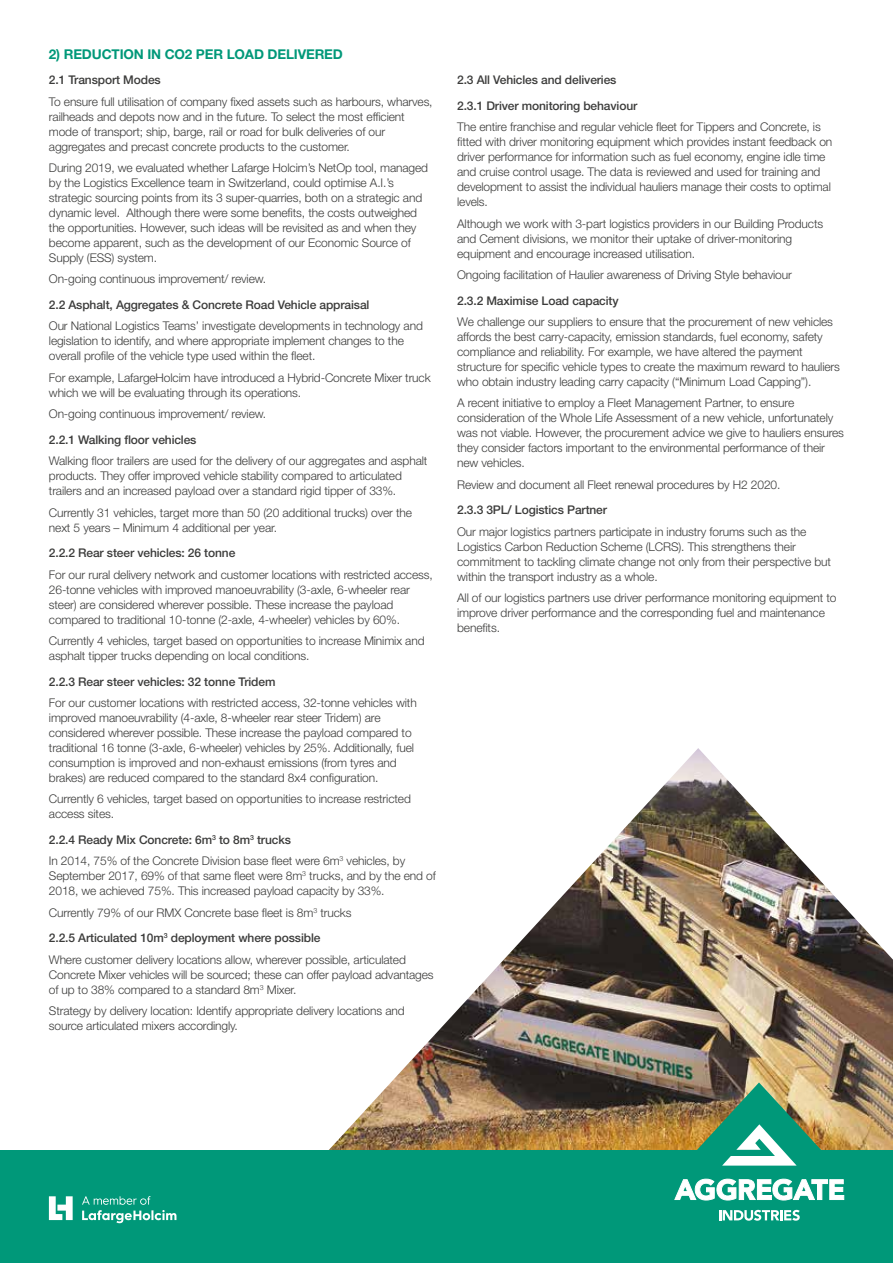
<style>
.page{position:relative;width:893px;height:1263px;background:#fff}
.page>*{position:absolute;margin:0;border:0;box-sizing:border-box;transform-origin:0 0}
.t1{font:700 13.5px "Helvetica Neue LT Std";letter-spacing:-.01em;color:#009879}
.t2{font:300 12px/15px "Helvetica Neue LT Std";letter-spacing:-.01em;color:#3c3c3b}
.t3{font:500 12px/25.7px "Helvetica Neue LT Std";letter-spacing:-.01em;color:#3c3c3b}
.s1{font-weight:500}
</style>
<div class="page">
<img style="left:329px;top:748px;width:564px;height:402px">
<div style="left:0;top:1150px;width:893px;height:113px;background:#009879"></div>
<svg style="left:49px;top:1196px;width:24px;height:24px"></svg>
<svg style="left:82px;top:1196px;width:94px;height:27px"></svg>
<img style="left:671px;top:1082px;width:176px;height:119px">
<svg style="left:719px;top:1210px;width:81px;height:11px"></svg>
<p class="t1" style="left:49px;top:45px;width:296px">2) REDUCTION IN CO2 PER LOAD DELIVERED</p>
<p class="t3" style="left:49px;top:67px;width:113px">2.1 Transport Modes</p>
<p class="t2" style="left:49px;top:94px;width:385px">To ensure full utilisation of company fixed assets such as harbours, wharves, railheads and depots now and in the future. To select the most efficient mode of transport; ship, barge, rail or road for bulk deliveries of our aggregates and precast concrete products to the customer.</p>
<p class="t2" style="left:49px;top:160px;width:381px">During 2019, we evaluated whether Lafarge Holcim’s NetOp tool, managed by the Logistics Excellence team in Switzerland, could optimise A.I.’s strategic sourcing points from its 3 super-quarries, both on a strategic and dynamic level. Although there were some benefits, the costs outweighed the opportunities. However, such ideas will be revisited as and when they become apparent, such as the development of our Economic Source of Supply (ESS) system.</p>
<p class="t2" style="left:49px;top:271px;width:219px">On-going continuous improvement/ review.</p>
<p class="t3" style="left:49px;top:292px;width:322px">2.2 Asphalt, Aggregates &amp; Concrete Road Vehicle appraisal</p>
<p class="t2" style="left:49px;top:318px;width:376px">Our National Logistics Teams’ investigate developments in technology and legislation to identify, and where appropriate implement changes to the overall profile of the vehicle type used within the fleet.</p>
<p class="t2" style="left:49px;top:370px;width:383px">For example, LafargeHolcim have introduced a Hybrid-Concrete Mixer truck which we will be evaluating through its operations.</p>
<p class="t2" style="left:49px;top:406px;width:219px">On-going continuous improvement/ review.</p>
<p class="t3" style="left:49px;top:426px;width:149px">2.2.1 Walking floor vehicles</p>
<p class="t2" style="left:49px;top:453px;width:380px">Walking floor trailers are used for the delivery of our aggregates and asphalt products. They offer improved vehicle stability compared to articulated trailers and an increased payload over a standard rigid tipper of 33%.</p>
<p class="t2" style="left:49px;top:504px;width:365px">Currently 31 vehicles, target more than 50 (20 additional trucks) over the next 5 years – Minimum 4 additional per year.</p>
<p class="t3" style="left:49px;top:540px;width:188px">2.2.2 Rear steer vehicles: 26 tonne</p>
<p class="t2" style="left:49px;top:566px;width:385px">For our rural delivery network and customer locations with restricted access, 26-tonne vehicles with improved manoeuvrability (3-axle, 6-wheeler rear steer) are considered wherever possible. These increase the payload compared to traditional 10-tonne (2-axle, 4-wheeler) vehicles by 60%.</p>
<p class="t2" style="left:49px;top:633px;width:377px">Currently 4 vehicles, target based on opportunities to increase Minimix and asphalt tipper trucks depending on local conditions.</p>
<p class="t3" style="left:49px;top:668px;width:228px">2.2.3 Rear steer vehicles: 32 tonne Tridem</p>
<p class="t2" style="left:49px;top:695px;width:369px">For our customer locations with restricted access, 32-tonne vehicles with improved manoeuvrability (4-axle, 8-wheeler rear steer Tridem) are considered wherever possible. These increase the payload compared to traditional 16 tonne (3-axle, 6-wheeler) vehicles by 25%. Additionally, fuel consumption is improved and non-exhaust emissions (from tyres and brakes) are reduced compared to the standard 8x4 configuration.</p>
<p class="t2" style="left:49px;top:791px;width:364px">Currently 6 vehicles, target based on opportunities to increase restricted access sites.</p>
<p class="t2" style="left:49px;top:829px;width:358px;line-height:21.3px"><span class="s1">2.2.4 Ready Mix Concrete: 6m</span><sup>3</sup> <span class="s1">to 8m</span><sup>3</sup> <span class="s1">trucks<br></span>In 2014, 75% of the Concrete Division base fleet were 6m<sup>3</sup> vehicles, by</p>
<p class="t2" style="left:49px;top:868px;width:388px">September 2017, 69% of that same fleet were 8m<sup>3</sup> trucks, and by the end of<br>2018, we achieved 75%. This increased payload capacity by 33%.</p>
<p class="t2" style="left:49px;top:899px;width:304px;line-height:25.7px">Currently 79% of our RMX Concrete base fleet is 8m<sup>3</sup> trucks<br><span class="s1">2.2.5 Articulated 10m</span><sup>3</sup> <span class="s1">deployment where possible</span></p>
<p class="t2" style="left:49px;top:952px;width:386px">Where customer delivery locations allow, wherever possible, articulated<br>Concrete Mixer vehicles will be sourced; these can offer payload advantages of up to 38% compared to a standard 8m<sup>3</sup> Mixer.</p>
<p class="t2" style="left:49px;top:1003px;width:357px">Strategy by delivery location: Identify appropriate delivery locations and source articulated mixers accordingly.</p>
<p class="t3" style="left:457px;top:67px;width:182px">2.3 All Vehicles and deliveries<br>2.3.1 Driver monitoring behaviour</p>
<p class="t2" style="left:457px;top:119px;width:377px">The entire franchise and regular vehicle fleet for Tippers and Concrete, is fitted with driver monitoring equipment which provides instant feedback on driver performance for information such as fuel economy, engine idle time and cruise control usage. The data is reviewed and used for training and development to assist the individual hauliers manage their costs to optimal levels.</p>
<p class="t2" style="left:457px;top:216px;width:368px">Although we work with 3-part logistics providers in our Building Products and Cement divisions, we monitor their uptake of driver-monitoring equipment and encourage increased utilisation.</p>
<p class="t2" style="left:457px;top:267px;width:336px">Ongoing facilitation of Haulier awareness of Driving Style behaviour</p>
<p class="t3" style="left:457px;top:287px;width:163px">2.3.2 Maximise Load capacity</p>
<p class="t2" style="left:457px;top:314px;width:384px">We challenge our suppliers to ensure that the procurement of new vehicles affords the best carry-capacity, emission standards, fuel economy, safety compliance and reliability. For example, we have altered the payment structure for specific vehicle types to create the maximum reward to hauliers who obtain industry leading carry capacity (“Minimum Load Capping”).</p>
<p class="t2" style="left:457px;top:395px;width:388px">A recent initiative to employ a Fleet Management Partner, to ensure consideration of the Whole Life Assessment of a new vehicle, unfortunately was not viable. However, the procurement advice we give to hauliers ensures they consider factors important to the environmental performance of their new vehicles.</p>
<p class="t2" style="left:457px;top:477px;width:325px">Review and document all Fleet renewal procedures by H2 2020.</p>
<p class="t3" style="left:457px;top:497px;width:151px">2.3.3 3PL/ Logistics Partner</p>
<p class="t2" style="left:457px;top:524px;width:375px">Our major logistics partners participate in industry forums such as the Logistics Carbon Reduction Scheme (LCRS). This strengthens their commitment to tackling climate change not only from their perspective but within the transport industry as a whole.</p>
<p class="t2" style="left:457px;top:590px;width:381px">All of our logistics partners use driver performance monitoring equipment to improve driver performance and the corresponding fuel and maintenance benefits.</p>
</div>
